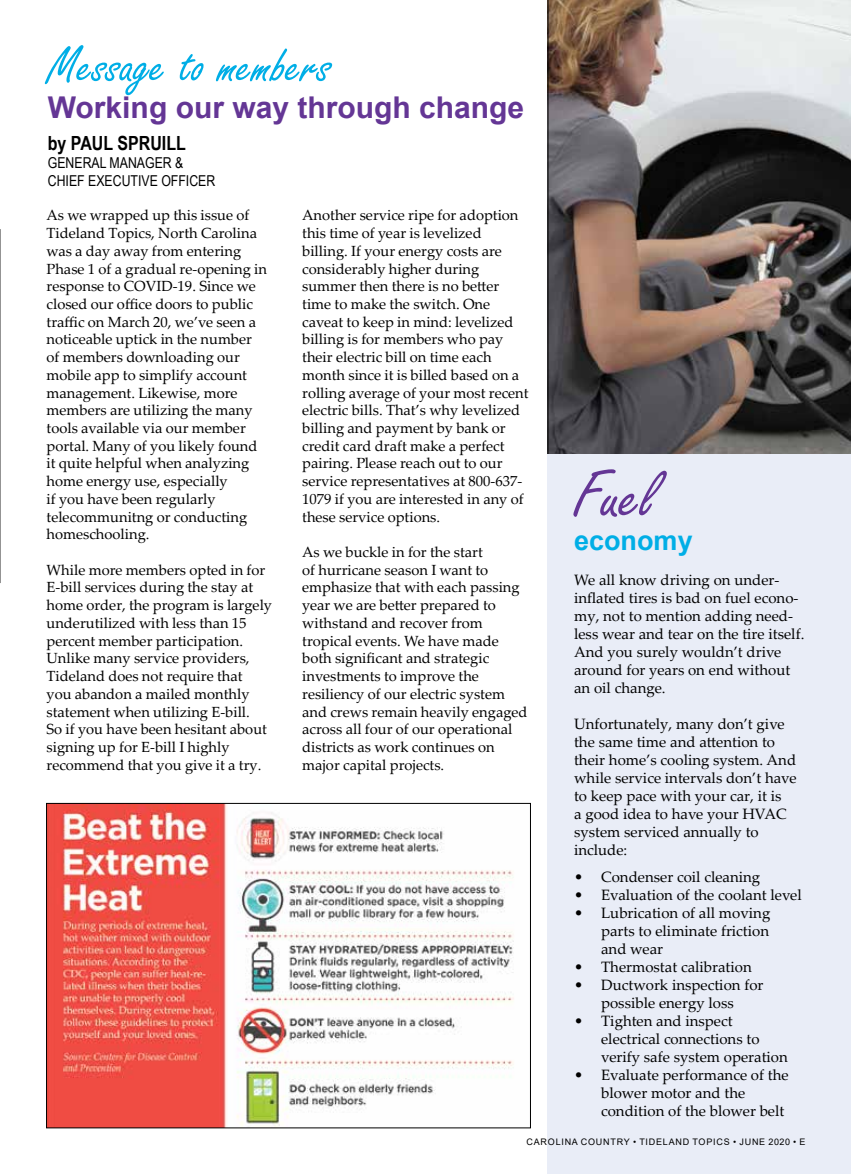
<style>
.page{position:relative;width:851px;height:1175px;background:#fff}
.page>*{position:absolute;margin:0;border:0;box-sizing:border-box;transform-origin:0 0}
.t1{font:72px "Freestyle Script";color:#643695}
.t2{font:54px "Freestyle Script";color:#00aee6}
.t3{font:700 30px "Arial";color:#643695}
.t4{font:700 27px "Arial";color:#00aee6}
.t5{font:700 19.5px "Arial Narrow";color:#000}
.t6{font:15px/18px "Palatino Linotype";color:#000}
.t7{font:15px/18px "Arial Narrow";color:#000}
.t8{font:14.7px/17.7px "Palatino Linotype";color:#000}
.t9{font:9px "Arial";letter-spacing:.085em;color:#000}
</style>
<div class="page">
<svg style="left:547px;top:0;width:303px;height:454px;background:#756d6a"></svg>
<div style="left:547px;top:454px;width:303px;height:719px;background:#e9edf7"></div>
<svg style="left:0;top:229px;width:1px;height:354px"></svg>
<img style="left:48px;top:805px;width:466px;height:321px">
<div style="left:46px;top:803px;width:484px;height:325px;border:1px solid #000"></div>
<h2 class="t2" style="left:48px;top:36px;width:286px">Message to members</h2>
<h3 class="t3" style="left:48px;top:86px;width:478px">Working our way through change</h3>
<h3 class="t5" style="left:48px;top:128px;width:140px">by PAUL SPRUILL</h3>
<p class="t7" style="left:48px;top:153px;width:169px">GENERAL MANAGER &amp;<br>CHIEF EXECUTIVE OFFICER</p>
<p class="t8" style="left:47px;top:206px;width:222px">As we wrapped up this issue of<br>Tideland Topics, North Carolina was a day away from entering<br>Phase 1 of a gradual re-opening in response to COVID-19. Since we closed our office doors to public traffic on March 20, we’ve seen a noticeable uptick in the number of members downloading our mobile app to simplify account management. Likewise, more members are utilizing the many tools available via our member portal. Many of you likely found it quite helpful when analyzing home energy use, especially<br>if you have been regularly telecommunitng or conducting homeschooling.</p>
<p class="t8" style="left:47px;top:560px;width:227px">While more members opted in for<br>E-bill services during the stay at home order, the program is largely underutilized with less than 15 percent member participation.<br>Unlike many service providers,<br>Tideland does not require that<br>you abandon a mailed monthly statement when utilizing E-bill.<br>So if you have been hesitant about signing up for E-bill I highly recommend that you give it a try.</p>
<p class="t8" style="left:302px;top:206px;width:228px">Another service ripe for adoption this time of year is levelized billing. If your energy costs are considerably higher during summer then there is no better time to make the switch. One caveat to keep in mind: levelized billing is for members who pay their electric bill on time each month since it is billed based on a rolling average of your most recent electric bills. That’s why levelized billing and payment by bank or credit card draft make a perfect pairing. Please reach out to our service representatives at 800-637-<br>1079 if you are interested in any of these service options.</p>
<p class="t8" style="left:302px;top:542px;width:227px">As we buckle in for the start<br>of hurricane season I want to emphasize that with each passing year we are better prepared to withstand and recover from tropical events. We have made both significant and strategic investments to improve the resiliency of our electric system and crews remain heavily engaged across all four of our operational districts as work continues on major capital projects.</p>
<h1 class="t1" style="left:574px;top:457px;width:84px">Fuel</h1>
<h3 class="t4" style="left:574px;top:521px;width:120px">economy</h3>
<p class="t6" style="left:574px;top:570px;width:232px">We all know driving on under&shy;inflated tires is bad on fuel econo&shy;my, not to mention adding need&shy;less wear and tear on the tire itself.<br>And you surely wouldn’t drive around for years on end without an oil change.</p>
<p class="t6" style="left:574px;top:714px;width:224px">Unfortunately, many don’t give the same time and attention to their home’s cooling system. And while service intervals don’t have to keep pace with your car, it is<br>a good idea to have your HVAC system serviced annually to include:</p>
<p class="t6" style="left:574px;top:867px;width:188px">• Condenser coil cleaning</p>
<p class="t6" style="left:574px;top:885px;width:229px">• Evaluation of the coolant level</p>
<p class="t6" style="left:601px;top:903px;width:171px;text-align:justify;text-indent:-27px">• Lubrication of all moving parts to eliminate friction and wear</p>
<p class="t6" style="left:574px;top:957px;width:179px">• Thermostat calibration</p>
<p class="t6" style="left:574px;top:975px;width:191px;text-align:center">• Ductwork inspection for possible energy loss</p>
<p class="t6" style="left:601px;top:1011px;width:188px;text-indent:-27px">• Tighten and inspect electrical connections to verify safe system operation</p>
<p class="t6" style="left:601px;top:1065px;width:189px;text-indent:-27px">• Evaluate performance of the blower motor and the condition of the blower belt</p>
<p class="t9" style="left:526px;top:1135px;width:280px">CAROLINA COUNTRY • TIDELAND TOPICS • JUNE 2020 • E</p>
</div>
